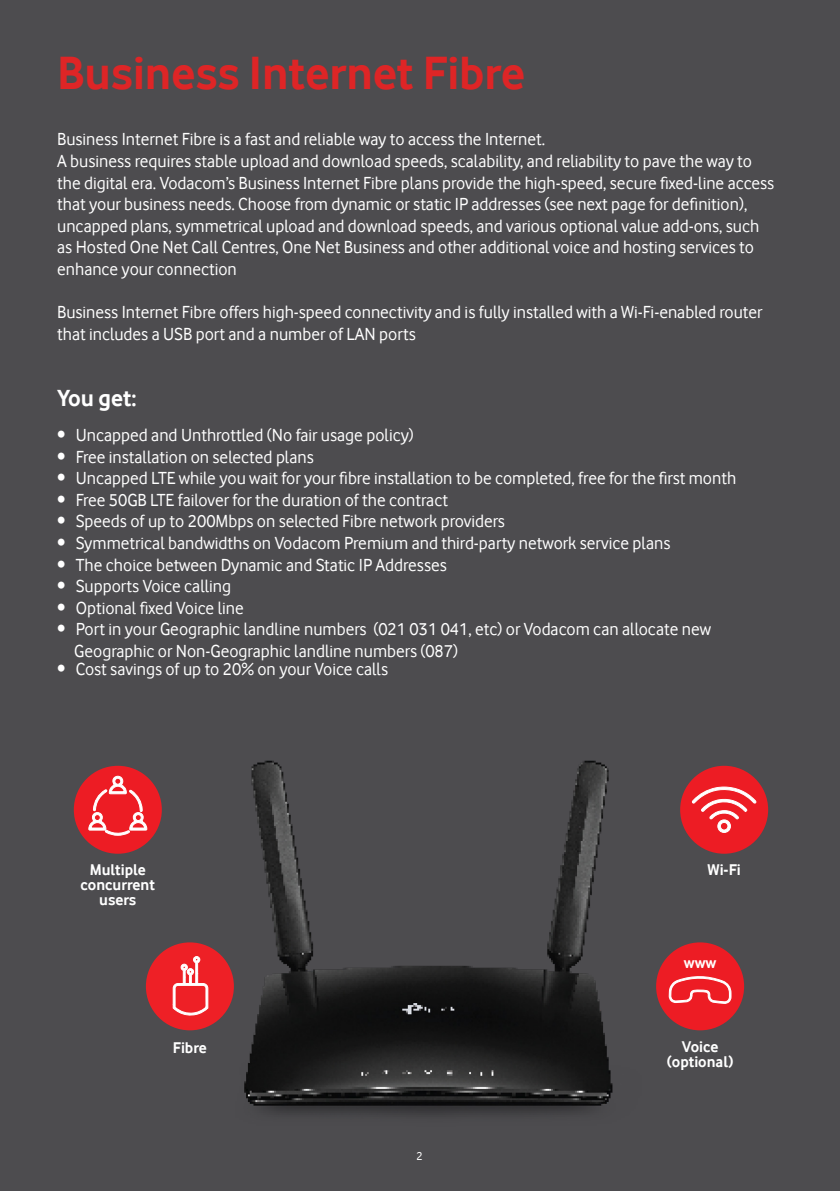
<style>
.page{position:relative;width:840px;height:1191px;background:#fff}
.page>*{position:absolute;margin:0;border:0;box-sizing:border-box;transform-origin:0 0}
.t1{font:700 48px "Vodafone Rg";color:#de2526}
.t2{font:700 24px "Vodafone Rg";color:#fff}
.t3{font:18px/21.6px "Vodafone Rg";color:#fff}
.t4{font:700 16px/15.2px "Vodafone Rg";color:#fff;text-align:center}
.t5{font:12px "Vodafone Rg";color:#fff}
</style>
<div class="page">
<div style="left:0;top:0;width:839px;height:1191px;background:#4d4c4f"></div>
<img style="left:244px;top:760px;width:369px;height:355px">
<div style="left:655px;top:942px;width:88px;height:88px;background:#ed1c24;border-radius:50%"></div>
<svg style="left:667px;top:976px;width:64px;height:55px"></svg>
<div style="left:146px;top:942px;width:88px;height:88px;background:#ee2026;border-radius:50%"></div>
<svg style="left:172px;top:956px;width:36px;height:60px"></svg>
<div style="left:679px;top:765px;width:88px;height:88px;background:#ed1c24;border-radius:50%"></div>
<svg style="left:691px;top:786px;width:65px;height:47px"></svg>
<div style="left:74px;top:765px;width:88px;height:88px;background:#ed1c24;border-radius:50%"></div>
<svg style="left:88px;top:775px;width:59px;height:72px"></svg>
<p class="t1" style="left:57px;top:45px;width:469px">Business Internet Fibre</p>
<p class="t3" style="left:57px;top:128px;width:489px">Business Internet Fibre is a fast and reliable way to access the Internet.</p>
<p class="t3" style="left:57px;top:150px;width:718px">A business requires stable upload and download speeds, scalability, and reliability to pave the way to the digital era. Vodacom’s Business Internet Fibre plans provide the high-speed, secure fixed-line access that your business needs. Choose from dynamic or static IP addresses (see next page for definition), uncapped plans, symmetrical upload and download speeds, and various optional value add-ons, such as Hosted One Net Call Centres, One Net Business and other additional voice and hosting services to enhance your connection</p>
<p class="t3" style="left:57px;top:301px;width:706px">Business Internet Fibre offers high-speed connectivity and is fully installed with a Wi-Fi-enabled router that includes a USB port and a number of LAN ports</p>
<p class="t2" style="left:57px;top:384px;width:81px">You get:</p>
<p class="t3" style="left:57px;top:424px;width:358px">• Uncapped and Unthrottled (No fair usage policy)</p>
<p class="t3" style="left:57px;top:445px;width:258px">• Free installation on selected plans</p>
<p class="t3" style="left:57px;top:467px;width:680px">• Uncapped LTE while you wait for your fibre installation to be completed, free for the first month</p>
<p class="t3" style="left:57px;top:489px;width:392px">• Free 50GB LTE failover for the duration of the contract</p>
<p class="t3" style="left:57px;top:510px;width:449px">• Speeds of up to 200Mbps on selected Fibre network providers</p>
<p class="t3" style="left:57px;top:532px;width:614px">• Symmetrical bandwidths on Vodacom Premium and third-party network service plans</p>
<p class="t3" style="left:57px;top:553px;width:391px">• The choice between Dynamic and Static IP Addresses</p>
<p class="t3" style="left:57px;top:575px;width:175px">• Supports Voice calling</p>
<p class="t3" style="left:57px;top:597px;width:188px">• Optional fixed Voice line</p>
<p class="t3" style="left:57px;top:618px;width:655px">• Port in your Geographic landline numbers (021 031 041, etc) or Vodacom can allocate new</p>
<p class="t3" style="left:74px;top:640px;width:385px">Geographic or Non-Geographic landline numbers (087)</p>
<p class="t3" style="left:57px;top:657px;width:332px">• Cost savings of up to 20% on your Voice calls</p>
<p class="t4" style="left:80px;top:861px;width:76px">Multiple concurrent users</p>
<p class="t4" style="left:173px;top:1039px;width:36px">Fibre</p>
<p class="t5" style="left:416px;top:1148px;width:8px">2</p>
<p class="t4" style="left:707px;top:861px;width:35px">Wi-Fi</p>
<p class="t4" style="left:683px;top:955px;width:34px">www</p>
<p class="t4" style="left:681px;top:1038px;width:38px">Voice</p>
<p class="t4" style="left:666px;top:1053px;width:68px">(optional)</p>
</div>
